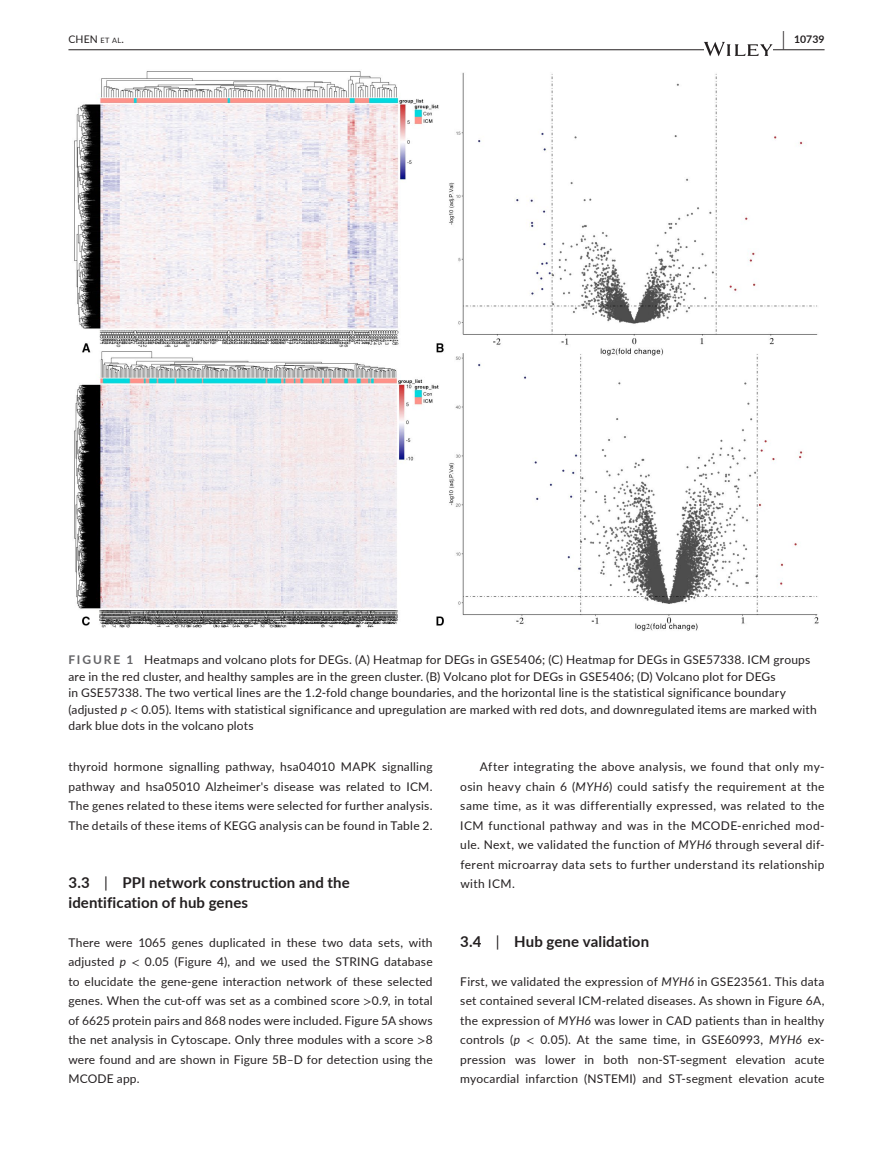
<style>
.page{position:relative;width:893px;height:1174px;background:#fff}
.page>*{position:absolute;margin:0;border:0;box-sizing:border-box;transform-origin:0 0}
.t1{font:700 15px/19.5px "Lato";letter-spacing:.005em;color:#231f20}
.t2{font:12px/19.5px "Lato";letter-spacing:.015em;color:#231f20;text-align:justify}
.t3{font:10.5px "Lato";color:#231f20}
.t4{font:700 10.5px "Lato";color:#231f20}
.s1{font-size:7.35px}
.s2{font-size:19.5px}
.s3{font-weight:700;color:#636366}
.s4{font-style:italic}
.s5{font-family:"STIX"}
.s6{font-weight:400}
</style>
<div class="page">
<hr style="left:68px;top:49px;width:756px;height:1px;background:#231f20">
<svg style="left:704px;top:42px;width:69px;height:14px"></svg>
<img style="left:74px;top:71px;width:745px;height:560px">
<p class="t3" style="left:68px;top:31px;width:57px">CHEN <span class="s1">et al</span>.</p>
<p class="t4" style="left:782px;top:31px;width:44px"><span class="s2">|</span> 10739</p>
<p class="t2" style="left:68px;top:651px;width:750px;line-height:16.5px;text-align:left"><span class="s3">FIGURE 1</span> Heatmaps and volcano plots for DEGs. (A) Heatmap for DEGs in GSE5406; (C) Heatmap for DEGs in GSE57338. ICM groups are in the red cluster, and healthy samples are in the green cluster. (B) Volcano plot for DEGs in GSE5406; (D) Volcano plot for DEGs<br>in GSE57338. The two vertical lines are the 1.2-fold change boundaries, and the horizontal line is the statistical significance boundary (adjusted <span class="s4">p</span> <span class="s5">&lt;</span> 0.05). Items with statistical significance and upregulation are marked with red dots, and downregulated items are marked with dark blue dots in the volcano plots</p>
<p class="t2" style="left:68px;top:756px;width:366px">thyroid hormone signalling pathway, hsa04010 MAPK signalling pathway and hsa05010 Alzheimer's disease was related to ICM.<br>The genes related to these items were selected for further analysis.<br>The details of these items of KEGG analysis can be found in Table 2.</p>
<p class="t1" style="left:68px;top:872px;width:283px">3.3 <span class="s6">|</span> PPI network construction and the identification of hub genes</p>
<p class="t2" style="left:68px;top:932px;width:366px">There were 1065 genes duplicated in these two data sets, with adjusted <span class="s4">p</span> <span class="s5">&lt;</span> 0.05 (Figure 4), and we used the STRING database to elucidate the gene-gene interaction network of these selected genes. When the cut-off was set as a combined score <span class="s5">&gt;</span>0.9, in total of 6625 protein pairs and 868 nodes were included. Figure 5A shows the net analysis in Cytoscape. Only three modules with a score <span class="s5">&gt;</span>8 were found and are shown in Figure 5B–D for detection using the MCODE app.</p>
<p class="t2" style="left:460px;top:756px;width:366px;text-indent:20px">After integrating the above analysis, we found that only my&shy;osin heavy chain 6 (<span class="s4">MYH6</span>) could satisfy the requirement at the same time, as it was differentially expressed, was related to the ICM functional pathway and was in the MCODE-enriched mod&shy;ule. Next, we validated the function of <span class="s4">MYH6</span> through several dif&shy;ferent microarray data sets to further understand its relationship with ICM.</p>
<p class="t1" style="left:460px;top:931px;width:190px">3.4 <span class="s6">|</span> Hub gene validation</p>
<p class="t2" style="left:460px;top:971px;width:366px">First, we validated the expression of <span class="s4">MYH6</span> in GSE23561. This data set contained several ICM-related diseases. As shown in Figure 6A, the expression of <span class="s4">MYH6</span> was lower in CAD patients than in healthy controls (<span class="s4">p</span> <span class="s5">&lt;</span> 0.05). At the same time, in GSE60993, <span class="s4">MYH6</span> ex&shy;pression was lower in both non-ST-segment elevation acute myocardial infarction (NSTEMI) and ST-segment elevation acute</p>
</div>
